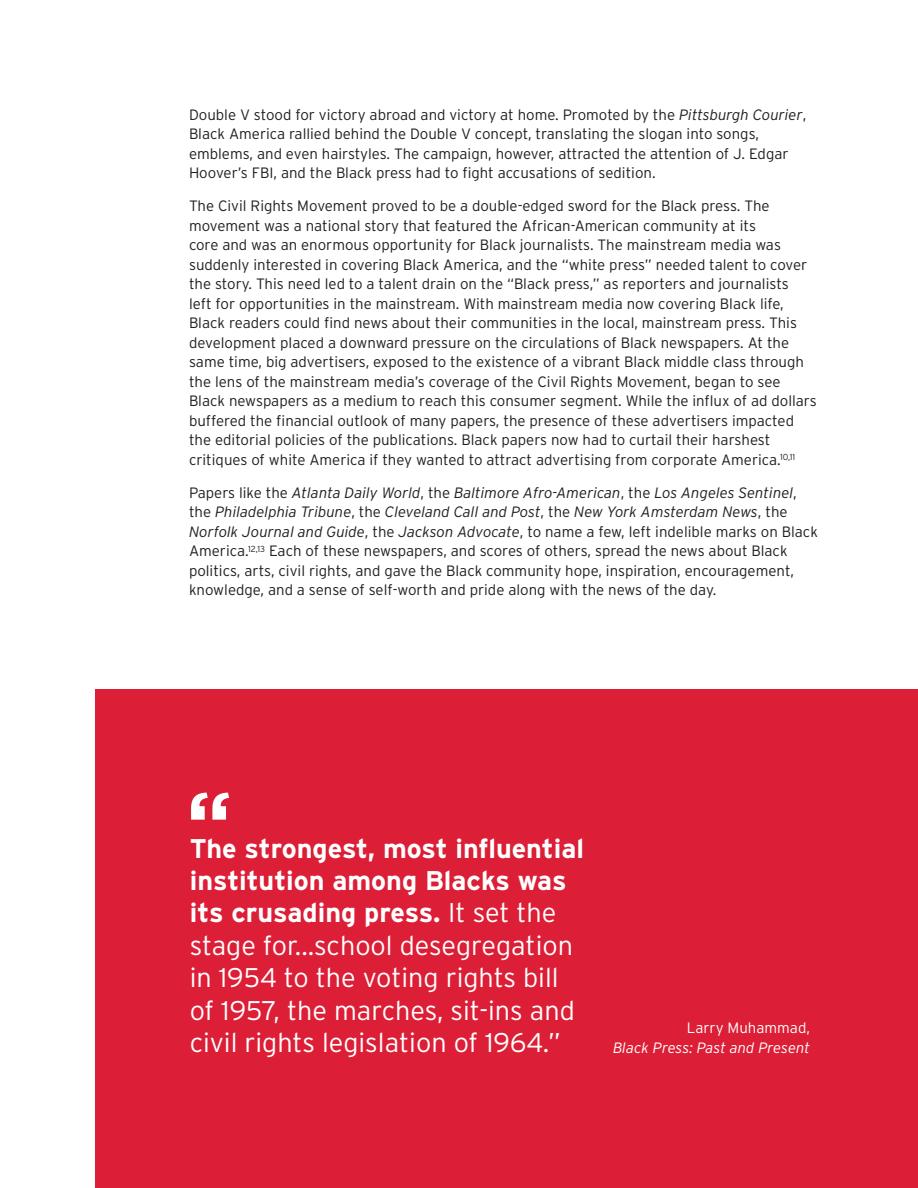
<style>
.page{position:relative;width:918px;height:1188px;background:#fff}
.page>*{position:absolute;margin:0;border:0;box-sizing:border-box;transform-origin:0 0}
.Body{font:700 84px "Gotham";color:#fff}
.Body-2{font:300 27px/32.4px "Interstate";color:#fff}
.Body-3{font:300 15px/19.5px "Interstate";color:#231f20}
.Body-4{font:italic 300 15px/19.5px "Interstate";letter-spacing:-.005em;color:#fff;text-align:right}
.s1{font-style:italic}
.s2{font-weight:700}
.s3{font-style:normal}
</style>
<div class="page">
<div style="left:95px;top:689px;width:823px;height:499px;background:#dc1e36"></div>
<p class="Body-3" style="left:189px;top:105px;width:619px">Double V stood for victory abroad and victory at home. Promoted by the <span class="s1">Pittsburgh Courier</span>, Black America rallied behind the Double V concept, translating the slogan into songs, emblems, and even hairstyles. The campaign, however, attracted the attention of J. Edgar Hoover’s FBI, and the Black press had to fight accusations of sedition.</p>
<p class="Body-3" style="left:189px;top:196px;width:629px">The Civil Rights Movement proved to be a double-edged sword for the Black press. The movement was a national story that featured the African-American community at its<br>core and was an enormous opportunity for Black journalists. The mainstream media was suddenly interested in covering Black America, and the “white press” needed talent to cover the story. This need led to a talent drain on the “Black press,” as reporters and journalists<br>left for opportunities in the mainstream. With mainstream media now covering Black life, Black readers could find news about their communities in the local, mainstream press. This development placed a downward pressure on the circulations of Black newspapers. At the same time, big advertisers, exposed to the existence of a vibrant Black middle class through the lens of the mainstream media’s coverage of the Civil Rights Movement, began to see Black newspapers as a medium to reach this consumer segment. While the influx of ad dollars buffered the financial outlook of many papers, the presence of these advertisers impacted the editorial policies of the publications. Black papers now had to curtail their harshest critiques of white America if they wanted to attract advertising from corporate America.<sup>10,11</sup></p>
<p class="Body-3" style="left:189px;top:483px;width:630px">Papers like the <span class="s1">Atlanta Daily World</span>, the <span class="s1">Baltimore Afro-American</span>, the <span class="s1">Los Angeles Sentinel</span>, the <span class="s1">Philadelphia Tribune</span>, the <span class="s1">Cleveland Call and Post</span>, the <span class="s1">New York Amsterdam News</span>, the <span class="s1">Norfolk Journal and Guide</span>, the <span class="s1">Jackson Advocate</span>, to name a few, left indelible marks on Black America.<sup>12,13</sup> Each of these newspapers, and scores of others, spread the news about Black politics, arts, civil rights, and gave the Black community hope, inspiration, encouragement, knowledge, and a sense of self-worth and pride along with the news of the day.</p>
<p class="Body" style="left:186px;top:766px;width:47px">“</p>
<p class="Body-2" style="left:190px;top:832px;width:396px"><span class="s2">The strongest, most influential institution among Blacks was its crusading press.</span> It set the stage for...school desegregation in 1954 to the voting rights bill of 1957, the marches, sit-ins and civil rights legislation of 1964.”</p>
<p class="Body-4" style="left:613px;top:1018px;width:198px"><span class="s3">Larry Muhammad,<br></span>Black Press: Past and Present</p>
</div>
